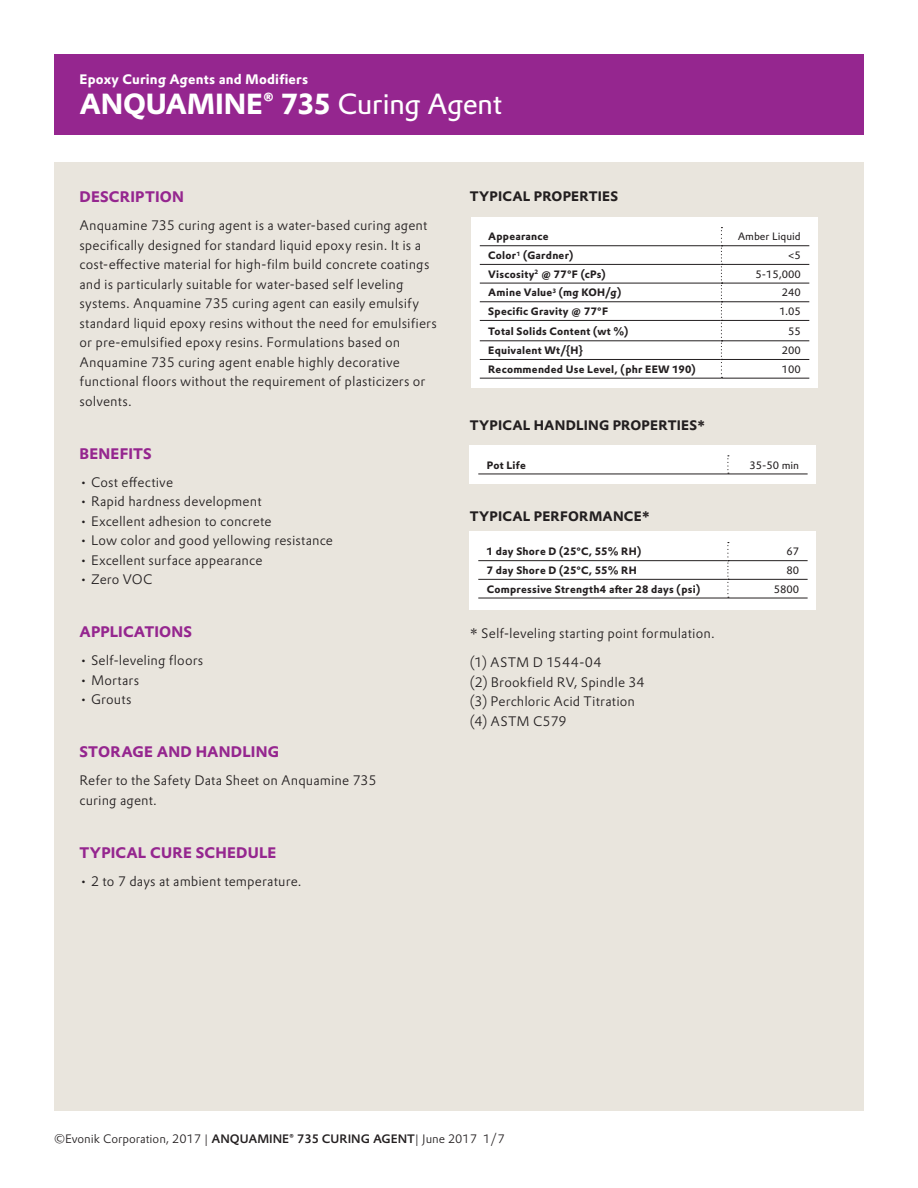
<style>
.page{position:relative;width:918px;height:1188px;background:#fff}
.page>*{position:absolute;margin:0;border:0;box-sizing:border-box;transform-origin:0 0}
.t1{font:700 28.5px "Evonik Prokyon";letter-spacing:-.01em;color:#fff}
.t2{font:700 15px "Evonik Prokyon";letter-spacing:.015em;color:#95268f}
.t3{font:300 13.5px/19.5px "Evonik Prokyon";letter-spacing:.01em;color:#231f20}
.t4{font:700 13.5px "Evonik Prokyon";letter-spacing:.015em;color:#231f20}
.t5{font:700 13.5px "Evonik Prokyon";letter-spacing:.015em;color:#fff}
.t6{font:300 12px "Evonik Prokyon";color:#231f20}
.t7{font:700 10.5px "Evonik Prokyon";letter-spacing:.02em;color:#231f20}
.t8{font:10.5px "Evonik Prokyon";color:#231f20}
.s1{font-weight:400}
.s2{font-weight:500}
</style>
<div class="page">
<div style="left:54px;top:54px;width:810px;height:81px;background:#95268f"></div>
<div style="left:54px;top:162px;width:810px;height:948px;background:#e9e5dd"></div>
<div style="left:471px;top:218px;width:347px;height:170px;background:#fff"></div>
<hr style="left:480px;top:245px;width:241px;height:1px;background:#231f20">
<hr style="left:480px;top:264px;width:241px;height:1px;background:#231f20">
<hr style="left:480px;top:283px;width:241px;height:1px;background:#231f20">
<hr style="left:480px;top:302px;width:241px;height:1px;background:#231f20">
<hr style="left:480px;top:320px;width:241px;height:1px;background:#231f20">
<hr style="left:480px;top:341px;width:241px;height:1px;background:#231f20">
<hr style="left:480px;top:359px;width:241px;height:1px;background:#231f20">
<hr style="left:480px;top:378px;width:241px;height:1px;background:#231f20">
<hr style="left:722px;top:245px;width:87px;height:1px;background:#231f20">
<hr style="left:722px;top:264px;width:87px;height:1px;background:#231f20">
<hr style="left:722px;top:283px;width:87px;height:1px;background:#231f20">
<hr style="left:722px;top:302px;width:87px;height:1px;background:#231f20">
<hr style="left:722px;top:320px;width:87px;height:1px;background:#231f20">
<hr style="left:722px;top:341px;width:87px;height:1px;background:#231f20">
<hr style="left:722px;top:359px;width:87px;height:1px;background:#231f20">
<hr style="left:721px;top:378px;width:88px;height:1px;background:#231f20">
<svg style="left:721px;top:227px;width:1px;height:151px"></svg>
<div style="left:470px;top:446px;width:346px;height:38px;background:#fff"></div>
<hr style="left:478px;top:474px;width:250px;height:1px;background:#231f20">
<hr style="left:728px;top:474px;width:80px;height:1px;background:#231f20">
<svg style="left:727px;top:455px;width:2px;height:19px"></svg>
<div style="left:470px;top:531px;width:346px;height:78px;background:#fff"></div>
<hr style="left:478px;top:560px;width:249px;height:1px;background:#231f20">
<hr style="left:478px;top:579px;width:249px;height:1px;background:#231f20">
<hr style="left:478px;top:598px;width:250px;height:1px;background:#231f20">
<hr style="left:728px;top:560px;width:80px;height:1px;background:#231f20">
<hr style="left:728px;top:579px;width:80px;height:1px;background:#231f20">
<hr style="left:728px;top:598px;width:80px;height:1px;background:#231f20">
<svg style="left:727px;top:542px;width:2px;height:56px"></svg>
<p class="t5" style="left:80px;top:69px;width:230px">Epoxy Curing Agents and Modifiers</p>
<h1 class="t1" style="left:80px;top:81px;width:424px">ANQUAMINE® 735 <span class="s1">Curing Agent</span></h1>
<p class="t2" style="left:80px;top:185px;width:106px">DESCRIPTION</p>
<p class="t3" style="left:80px;top:215px;width:359px">Anquamine 735 curing agent is a water-based curing agent specifically designed for standard liquid epoxy resin. It is a cost-effective material for high-film build concrete coatings and is particularly suitable for water-based self leveling systems. Anquamine 735 curing agent can easily emulsify standard liquid epoxy resins without the need for emulsifiers or pre-emulsified epoxy resins. Formulations based on Anquamine 735 curing agent enable highly decorative functional floors without the requirement of plasticizers or solvents.</p>
<p class="t2" style="left:80px;top:441px;width:74px">BENEFITS</p>
<p class="t3" style="left:80px;top:472px;width:95px">• Cost effective</p>
<p class="t3" style="left:80px;top:491px;width:184px">• Rapid hardness development</p>
<p class="t3" style="left:80px;top:511px;width:193px">• Excellent adhesion to concrete</p>
<p class="t3" style="left:80px;top:530px;width:255px">• Low color and good yellowing resistance</p>
<p class="t3" style="left:80px;top:550px;width:184px">• Excellent surface appearance</p>
<p class="t3" style="left:80px;top:569px;width:74px">• Zero VOC</p>
<p class="t2" style="left:80px;top:620px;width:114px">APPLICATIONS</p>
<p class="t3" style="left:80px;top:650px;width:125px">• Self-leveling floors</p>
<p class="t3" style="left:80px;top:670px;width:61px">• Mortars</p>
<p class="t3" style="left:80px;top:689px;width:54px">• Grouts</p>
<p class="t2" style="left:80px;top:740px;width:201px">STORAGE AND HANDLING</p>
<p class="t3" style="left:80px;top:770px;width:299px">Refer to the Safety Data Sheet on Anquamine 735 curing agent.</p>
<p class="t2" style="left:80px;top:840px;width:198px">TYPICAL CURE SCHEDULE</p>
<p class="t3" style="left:80px;top:870px;width:224px">• 2 to 7 days at ambient temperature.</p>
<p class="t4" style="left:470px;top:186px;width:150px">TYPICAL PROPERTIES</p>
<p class="t7" style="left:488px;top:228px;width:62px">Appearance</p>
<p class="t8" style="left:738px;top:229px;width:65px">Amber Liquid</p>
<p class="t7" style="left:488px;top:247px;width:87px">Color<sup>1</sup> (Gardner)</p>
<p class="t8" style="left:788px;top:247px;width:14px">&lt;5</p>
<p class="t7" style="left:488px;top:265px;width:119px">Viscosity<sup>2</sup> @ 77°F (cPs)</p>
<p class="t8" style="left:756px;top:266px;width:47px">5-15,000</p>
<p class="t7" style="left:488px;top:284px;width:134px">Amine Value<sup>3</sup> (mg KOH/g)</p>
<p class="t8" style="left:782px;top:285px;width:20px">240</p>
<p class="t7" style="left:488px;top:303px;width:121px">Specific Gravity @ 77°F</p>
<p class="t8" style="left:779px;top:303px;width:23px">1.05</p>
<p class="t7" style="left:488px;top:322px;width:142px">Total Solids Content (wt %)</p>
<p class="t8" style="left:788px;top:323px;width:14px">55</p>
<p class="t7" style="left:488px;top:342px;width:96px">Equivalent Wt/{H}</p>
<p class="t8" style="left:782px;top:342px;width:20px">200</p>
<p class="t7" style="left:488px;top:361px;width:209px">Recommended Use Level, (phr EEW 190)</p>
<p class="t8" style="left:782px;top:361px;width:20px">100</p>
<p class="t4" style="left:470px;top:415px;width:237px">TYPICAL HANDLING PROPERTIES*</p>
<p class="t7" style="left:487px;top:456px;width:41px">Pot Life</p>
<p class="t8" style="left:749px;top:457px;width:51px">35-50 min</p>
<p class="t4" style="left:470px;top:505px;width:182px">TYPICAL PERFORMANCE*</p>
<p class="t7" style="left:487px;top:543px;width:156px">1 day Shore D (25°C, 55% RH)</p>
<p class="t8" style="left:786px;top:543px;width:14px">67</p>
<p class="t7" style="left:487px;top:562px;width:152px">7 day Shore D (25°C, 55% RH</p>
<p class="t8" style="left:786px;top:562px;width:14px">80</p>
<p class="t7" style="left:487px;top:580px;width:215px">Compressive Strength4 after 28 days (psi)</p>
<p class="t8" style="left:774px;top:581px;width:27px">5800</p>
<p class="t3" style="left:470px;top:618px;width:246px;line-height:29px">* Self-leveling starting point formulation. (1) ASTM D 1544-04</p>
<p class="t3" style="left:470px;top:671px;width:176px">(2) Brookfield RV, Spindle 34 (3) Perchloric Acid Titration (4) ASTM C579</p>
<p class="t6" style="left:54px;top:1130px;width:452px">©Evonik Corporation, 2017 | <span class="s2">ANQUAMINE® 735 CURING AGENT</span>| June 2017 1/7</p>
</div>
